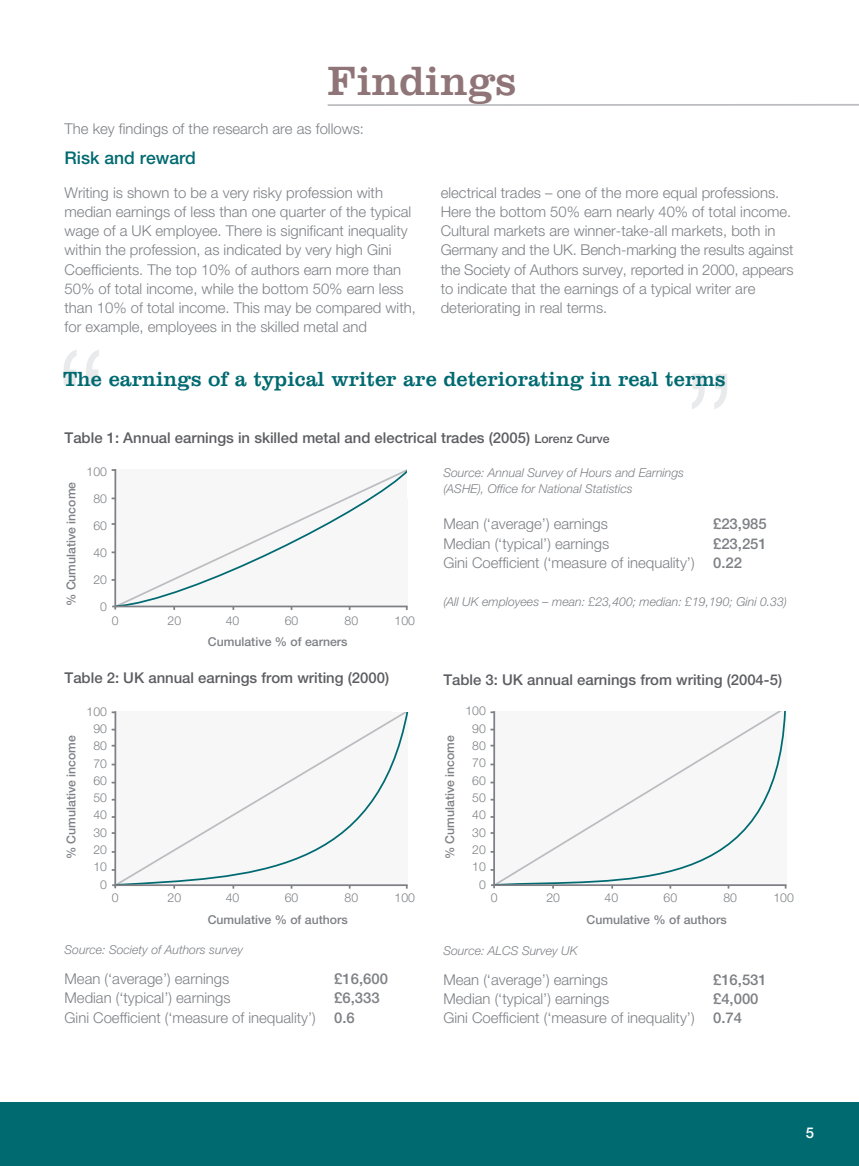
<style>
.page{position:relative;width:859px;height:1166px;background:#fff}
.page>*{position:absolute;margin:0;border:0;box-sizing:border-box;transform-origin:0 0}
.BODY{font:300 145.6px "Helvetica Neue";color:#e9eaeb}
.t1{font:42px "Clarendon BT";color:#8f7577}
.pull_quotes{font:21px "Clarendon BT";color:#006a71}
.sub_heads{font:500 17.5px "Helvetica Neue";color:#006a71}
.BODY-2{font:300 14.88px/19.2px "Helvetica Neue";color:#7e8085}
.copy_heads{font:500 14.88px "Helvetica Neue";color:#5d5e62}
.BODY-3{font:500 14.88px "Helvetica Neue";color:#7e8085}
.table_heads{font:500 14.88px "Helvetica Neue";color:#fff}
.BODY-4{font:italic 300 12.25px/15.8px "Helvetica Neue";color:#7e8085}
.sub_heads-2{font:500 12.25px "Helvetica Neue";color:#7e8085}
.BODY-5{font:300 12.25px "Helvetica Neue";color:#7e8085}
.s1{font-size:12.25px}
.s2{font-weight:500}
</style>
<div class="page">
<hr style="left:327px;top:104px;width:531px;height:2px;background:#bcbdc0">
<svg style="left:112px;top:711px;width:297px;height:176px"></svg>
<hr style="left:112px;top:884px;width:295px;height:2px;background:#7e8085">
<hr style="left:114px;top:711px;width:2px;height:177px;background:#7e8085">
<svg style="left:491px;top:711px;width:295px;height:178px"></svg>
<hr style="left:491px;top:884px;width:295px;height:2px;background:#7e8085">
<hr style="left:493px;top:711px;width:2px;height:177px;background:#7e8085">
<div style="left:0;top:1103px;width:858px;height:63px;background:#006a71"></div>
<svg style="left:113px;top:469px;width:295px;height:139px"></svg>
<hr style="left:112px;top:605px;width:295px;height:2px;background:#7e8085">
<hr style="left:114px;top:469px;width:2px;height:140px;background:#7e8085">
<div style="left:407px;top:459px;width:13px;height:39px;background:#fff"></div>
<p class="t1" style="left:327px;top:55px;width:190px">Findings</p>
<p class="BODY-2" style="left:64px;top:119px;width:301px">The key findings of the research are as follows:</p>
<p class="sub_heads" style="left:64px;top:148px;width:133px">Risk and reward</p>
<p class="BODY-2" style="left:64px;top:182px;width:353px">Writing is shown to be a very risky profession with median earnings of less than one quarter of the typical wage of a UK employee. There is significant inequality within the profession, as indicated by very high Gini Coefficients. The top 10% of authors earn more than 50% of total income, while the bottom 50% earn less than 10% of total income. This may be compared with, for example, employees in the skilled metal and</p>
<p class="BODY-2" style="left:440px;top:182px;width:354px">electrical trades – one of the more equal professions.<br>Here the bottom 50% earn nearly 40% of total income.<br>Cultural markets are winner-take-all markets, both in Germany and the UK. Bench-marking the results against the Society of Authors survey, reported in 2000, appears to indicate that the earnings of a typical writer are deteriorating in real terms.</p>
<p class="BODY" style="left:54px;top:313px;width:55px">“</p>
<p class="pull_quotes" style="left:63px;top:366px;width:663px">The earnings of a typical writer are deteriorating in real terms</p>
<p class="BODY" style="left:736px;top:446px;width:55px;rotate:-180deg">“</p>
<p class="copy_heads" style="left:64px;top:428px;width:546px">Table 1: Annual earnings in skilled metal and electrical trades (2005) <span class="s1">Lorenz Curve</span></p>
<p class="BODY-5" style="left:87px;top:464px;width:22px">100</p>
<p class="BODY-5" style="left:93px;top:491px;width:15px">80</p>
<p class="BODY-5" style="left:93px;top:518px;width:15px">60</p>
<p class="BODY-5" style="left:93px;top:545px;width:15px">40</p>
<p class="BODY-5" style="left:93px;top:572px;width:15px">20</p>
<p class="BODY-4" style="left:443px;top:464px;width:242px">Source: Annual Survey of Hours and Earnings (ASHE), Office for National Statistics</p>
<p class="sub_heads-2" style="left:64px;top:606px;width:126px;rotate:-90deg">% Cumulative income</p>
<p class="BODY-2" style="left:443px;top:514px;width:166px">Mean (‘average’) earnings</p>
<p class="BODY-3" style="left:712px;top:515px;width:55px">£23,985</p>
<p class="BODY-2" style="left:443px;top:533px;width:167px">Median (‘typical’) earnings</p>
<p class="BODY-3" style="left:712px;top:534px;width:55px">£23,251</p>
<p class="BODY-2" style="left:443px;top:553px;width:300px">Gini Coefficient (‘measure of inequality’) <span class="s2">0.22</span></p>
<p class="BODY-4" style="left:443px;top:594px;width:345px">(All UK employees – mean: £23,400; median: £19,190; Gini 0.33)</p>
<p class="BODY-5" style="left:100px;top:599px;width:8px">0</p>
<p class="BODY-5" style="left:112px;top:613px;width:8px">0</p>
<p class="BODY-5" style="left:167px;top:613px;width:15px">20</p>
<p class="BODY-5" style="left:226px;top:613px;width:15px">40</p>
<p class="BODY-5" style="left:284px;top:613px;width:15px">60</p>
<p class="BODY-5" style="left:344px;top:613px;width:15px">80</p>
<p class="BODY-5" style="left:394px;top:613px;width:22px">100</p>
<p class="sub_heads-2" style="left:208px;top:634px;width:141px">Cumulative % of earners</p>
<p class="copy_heads" style="left:64px;top:669px;width:326px">Table 2: UK annual earnings from writing (2000)</p>
<p class="sub_heads-2" style="left:64px;top:859px;width:126px;rotate:-90deg">% Cumulative income</p>
<p class="BODY-5" style="left:87px;top:704px;width:22px">100</p>
<p class="BODY-5" style="left:93px;top:721px;width:15px">90</p>
<p class="BODY-5" style="left:93px;top:738px;width:15px">80</p>
<p class="BODY-5" style="left:93px;top:755px;width:15px">70</p>
<p class="BODY-5" style="left:93px;top:773px;width:15px">60</p>
<p class="BODY-5" style="left:93px;top:790px;width:15px">50</p>
<p class="BODY-5" style="left:93px;top:807px;width:15px">40</p>
<p class="BODY-5" style="left:93px;top:825px;width:15px">30</p>
<p class="BODY-5" style="left:93px;top:842px;width:15px">20</p>
<p class="BODY-5" style="left:93px;top:859px;width:15px">10</p>
<p class="BODY-5" style="left:100px;top:877px;width:8px">0</p>
<p class="BODY-5" style="left:112px;top:890px;width:8px">0</p>
<p class="BODY-5" style="left:167px;top:890px;width:15px">20</p>
<p class="BODY-5" style="left:226px;top:890px;width:15px">40</p>
<p class="BODY-5" style="left:284px;top:890px;width:15px">60</p>
<p class="BODY-5" style="left:344px;top:890px;width:15px">80</p>
<p class="BODY-5" style="left:394px;top:890px;width:22px">100</p>
<p class="sub_heads-2" style="left:208px;top:912px;width:142px">Cumulative % of authors</p>
<p class="BODY-4" style="left:64px;top:942px;width:180px">Source: Society of Authors survey</p>
<p class="BODY-2" style="left:64px;top:969px;width:166px">Mean (‘average’) earnings</p>
<p class="BODY-3" style="left:334px;top:970px;width:55px">£16,600</p>
<p class="BODY-2" style="left:64px;top:988px;width:167px">Median (‘typical’) earnings</p>
<p class="BODY-3" style="left:334px;top:989px;width:47px">£6,333</p>
<p class="BODY-2" style="left:64px;top:1007px;width:292px">Gini Coefficient (‘measure of inequality’) <span class="s2">0.6</span></p>
<p class="copy_heads" style="left:443px;top:671px;width:340px">Table 3: UK annual earnings from writing (2004-5)</p>
<p class="BODY-5" style="left:465px;top:703px;width:22px">100</p>
<p class="BODY-5" style="left:472px;top:721px;width:15px">90</p>
<p class="BODY-5" style="left:472px;top:738px;width:15px">80</p>
<p class="BODY-5" style="left:472px;top:755px;width:15px">70</p>
<p class="BODY-5" style="left:472px;top:773px;width:15px">60</p>
<p class="BODY-5" style="left:472px;top:790px;width:15px">50</p>
<p class="BODY-5" style="left:472px;top:807px;width:15px">40</p>
<p class="BODY-5" style="left:472px;top:825px;width:15px">30</p>
<p class="BODY-5" style="left:472px;top:842px;width:15px">20</p>
<p class="BODY-5" style="left:472px;top:859px;width:15px">10</p>
<p class="BODY-5" style="left:479px;top:877px;width:8px">0</p>
<p class="sub_heads-2" style="left:442px;top:859px;width:126px;rotate:-90deg">% Cumulative income</p>
<p class="BODY-5" style="left:490px;top:890px;width:8px">0</p>
<p class="BODY-5" style="left:546px;top:890px;width:15px">20</p>
<p class="BODY-5" style="left:604px;top:890px;width:15px">40</p>
<p class="BODY-5" style="left:663px;top:890px;width:15px">60</p>
<p class="BODY-5" style="left:723px;top:890px;width:15px">80</p>
<p class="BODY-5" style="left:773px;top:890px;width:22px">100</p>
<p class="sub_heads-2" style="left:586px;top:912px;width:142px">Cumulative % of authors</p>
<p class="BODY-4" style="left:443px;top:943px;width:136px">Source: ALCS Survey UK</p>
<p class="BODY-2" style="left:443px;top:969px;width:166px">Mean (‘average’) earnings</p>
<p class="BODY-3" style="left:712px;top:970px;width:55px">£16,531</p>
<p class="BODY-2" style="left:443px;top:988px;width:167px">Median (‘typical’) earnings</p>
<p class="BODY-3" style="left:712px;top:989px;width:47px">£4,000</p>
<p class="BODY-2" style="left:443px;top:1008px;width:300px">Gini Coefficient (‘measure of inequality’) <span class="s2">0.74</span></p>
<p class="table_heads" style="left:805px;top:1124px;width:10px">5</p>
</div>
